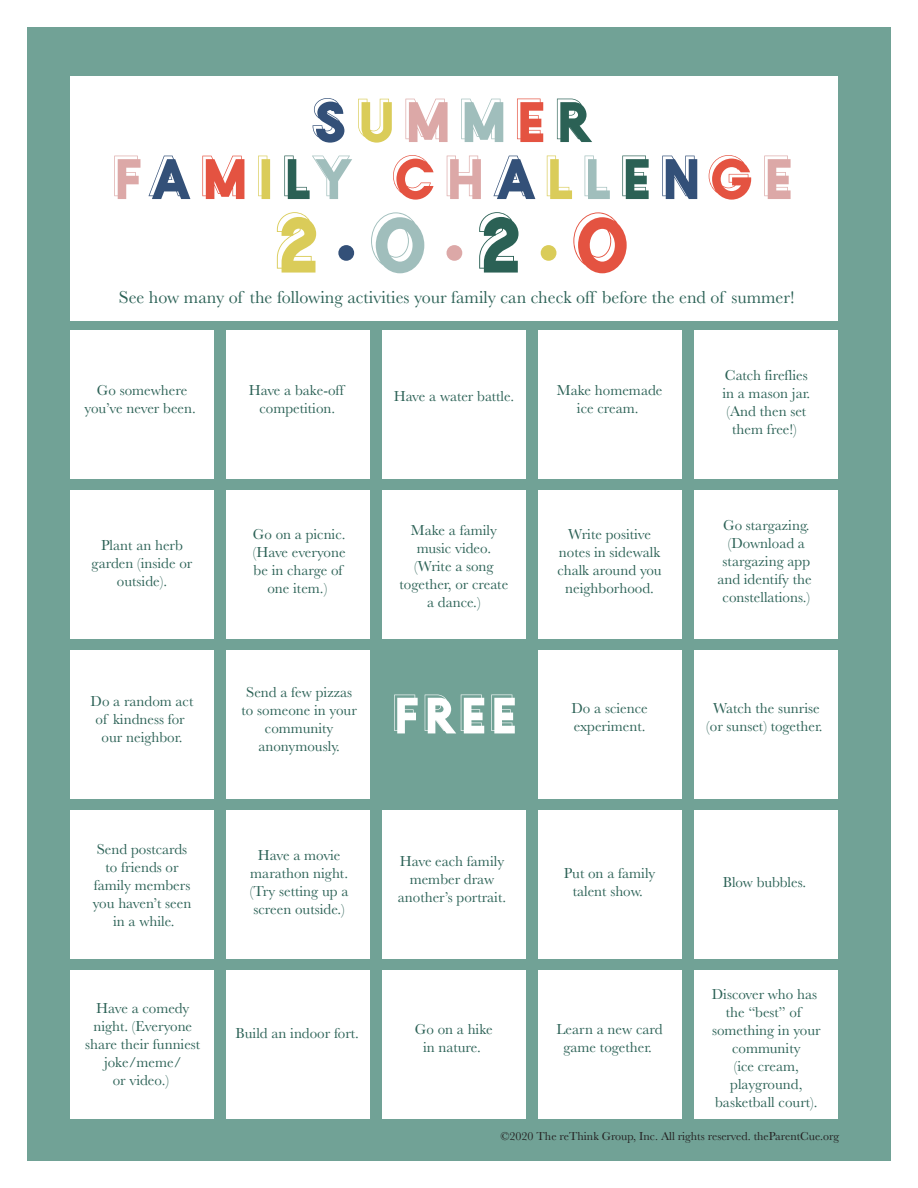
<style>
.page{position:relative;width:918px;height:1188px;background:#fff}
.page>*{position:absolute;margin:0;border:0;box-sizing:border-box;transform-origin:0 0}
.t1{font:78px "Tokyo Merged";color:#dacc59}
.t2{font:57px/57px "Tokyo Merged";letter-spacing:.19em;color:#335078;text-align:center}
.t3{font:18px "Baskerville";color:#2b6155}
.t4{font:15px/18px "Baskerville";color:#2b6155;text-align:center}
.t5{font:12px "Baskerville";color:#231f20}
.s1{color:#dacc59}
.s2{color:#dca8a7}
.s3{color:#a0bebc}
.s4{color:#e45341}
.s5{color:#2b6155}
.s6{font-family:"Myriad Pro";font-size:75px;color:#335078}
.s7{font-family:"Myriad Pro";font-size:75px;color:#dca8a7}
.s8{font-family:"Myriad Pro";font-size:75px}
</style>
<div class="page">
<div style="left:27px;top:27px;width:864px;height:1134px;background:#71a296"></div>
<div style="left:70px;top:331px;width:143px;height:148px;background:#fff"></div>
<div style="left:226px;top:331px;width:144px;height:148px;background:#fff"></div>
<div style="left:383px;top:331px;width:143px;height:148px;background:#fff"></div>
<div style="left:539px;top:331px;width:143px;height:148px;background:#fff"></div>
<div style="left:695px;top:331px;width:143px;height:148px;background:#fff"></div>
<div style="left:70px;top:491px;width:143px;height:148px;background:#fff"></div>
<div style="left:226px;top:491px;width:144px;height:148px;background:#fff"></div>
<div style="left:383px;top:491px;width:143px;height:148px;background:#fff"></div>
<div style="left:539px;top:491px;width:143px;height:148px;background:#fff"></div>
<div style="left:695px;top:491px;width:143px;height:148px;background:#fff"></div>
<div style="left:70px;top:651px;width:143px;height:148px;background:#fff"></div>
<div style="left:226px;top:651px;width:144px;height:148px;background:#fff"></div>
<div style="left:539px;top:651px;width:143px;height:148px;background:#fff"></div>
<div style="left:695px;top:651px;width:143px;height:148px;background:#fff"></div>
<div style="left:70px;top:811px;width:143px;height:148px;background:#fff"></div>
<div style="left:226px;top:811px;width:144px;height:148px;background:#fff"></div>
<div style="left:383px;top:811px;width:143px;height:148px;background:#fff"></div>
<div style="left:539px;top:811px;width:143px;height:148px;background:#fff"></div>
<div style="left:695px;top:811px;width:143px;height:148px;background:#fff"></div>
<div style="left:70px;top:971px;width:143px;height:148px;background:#fff"></div>
<div style="left:226px;top:971px;width:144px;height:148px;background:#fff"></div>
<div style="left:383px;top:971px;width:143px;height:148px;background:#fff"></div>
<div style="left:539px;top:971px;width:143px;height:148px;background:#fff"></div>
<div style="left:695px;top:971px;width:143px;height:148px;background:#fff"></div>
<div style="left:70px;top:77px;width:768px;height:244px;background:#fff"></div>
<svg style="left:394px;top:695px;width:24px;height:38px"></svg>
<svg style="left:425px;top:695px;width:59px;height:38px"></svg>
<svg style="left:491px;top:695px;width:24px;height:38px"></svg>
<h2 class="t2" style="left:115px;top:90px;width:680px">S<span class="s1">U</span><span class="s2">M</span><span class="s3">M</span><span class="s4">E</span><span class="s5">R<br></span><span class="s2">F</span>A<span class="s4">M</span><span class="s1">I</span><span class="s5">L</span><span class="s3">Y</span> <span class="s4">C</span><span class="s2">H</span>A<span class="s1">L</span><span class="s3">L</span><span class="s5">E</span>N<span class="s4">G</span><span class="s2">E</span></h2>
<h1 class="t1" style="left:278px;top:195px;width:354px">2<span class="s6">•</span><span class="s3">0</span><span class="s7">•</span><span class="s5">2</span><span class="s8">•</span><span class="s4">0</span></h1>
<p class="t3" style="left:119px;top:286px;width:677px">See how many of the following activities your family can check off before the end of summer!</p>
<p class="t4" style="left:85px;top:381px;width:113px">Go somewhere you’ve never been.</p>
<p class="t4" style="left:249px;top:381px;width:97px">Have a bake-off competition.</p>
<p class="t4" style="left:394px;top:387px;width:122px">Have a water battle.</p>
<p class="t4" style="left:557px;top:381px;width:107px">Make homemade ice cream.</p>
<p class="t4" style="left:722px;top:366px;width:90px">Catch fireflies in a mason jar. (And then set them free!)</p>
<p class="t4" style="left:92px;top:536px;width:102px">Plant an herb garden (inside or outside).</p>
<p class="t4" style="left:253px;top:526px;width:94px">Go on a picnic. (Have everyone be in charge of one item.)</p>
<p class="t4" style="left:400px;top:521px;width:110px">Make a family music video. (Write a song together, or create a dance.)</p>
<p class="t4" style="left:557px;top:526px;width:106px">Write positive notes in sidewalk chalk around you neighborhood.</p>
<p class="t4" style="left:717px;top:517px;width:96px">Go stargazing. (Download a stargazing app and identify the constellations.)</p>
<p class="t4" style="left:91px;top:692px;width:104px">Do a random act of kindness for our neighbor.</p>
<p class="t4" style="left:242px;top:683px;width:117px">Send a few pizzas to someone in your community anonymously.</p>
<p class="t4" style="left:93px;top:840px;width:100px">Send postcards to friends or family members you haven’t seen in a while.</p>
<p class="t4" style="left:250px;top:846px;width:100px">Have a movie marathon night. (Try setting up a screen outside.)</p>
<p class="t4" style="left:398px;top:852px;width:110px">Have each family member draw another’s portrait.</p>
<p class="t4" style="left:572px;top:700px;width:78px;text-align:left">Do a science experiment.</p>
<p class="t4" style="left:706px;top:700px;width:118px">Watch the sunrise (or sunset) together.</p>
<p class="t4" style="left:564px;top:864px;width:93px">Put on a family talent show.</p>
<p class="t4" style="left:723px;top:873px;width:85px">Blow bubbles.</p>
<p class="t4" style="left:85px;top:999px;width:117px">Have a comedy night. (Everyone share their funniest joke/meme/<br>or video.)</p>
<p class="t4" style="left:712px;top:986px;width:110px">Discover who has the “best” of something in your community<br>(ice cream, playground, basketball court).</p>
<p class="t5" style="left:500px;top:1129px;width:340px">©2020 The reThink Group, Inc. All rights reserved. theParentCue.org</p>
<p class="t4" style="left:236px;top:1025px;width:125px">Build an indoor fort.</p>
<p class="t4" style="left:415px;top:1020px;width:79px">Go on a hike in nature.</p>
<p class="t4" style="left:557px;top:1020px;width:108px">Learn a new card game together.</p>
</div>
